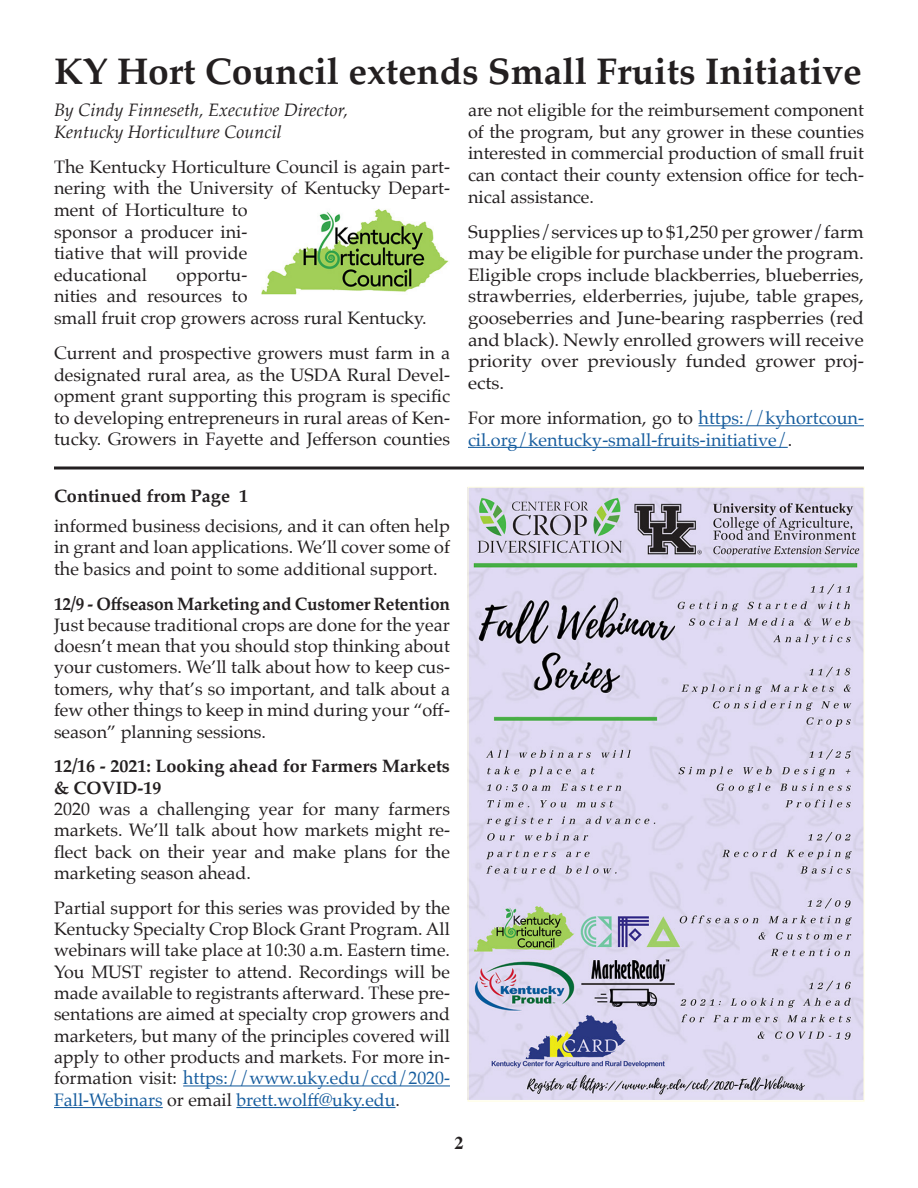
<style>
.page{position:relative;width:918px;height:1188px;background:#fff}
.page>*{position:absolute;margin:0;border:0;box-sizing:border-box;transform-origin:0 0}
.t1{font:700 37.2px "Palatino";color:#231f20}
.t2{font:18px/21.3px "Palatino";color:#231f20;text-align:justify}
.t3{font:18px/21.6px "Palatino";color:#231f20;text-align:justify;scale:1.05 1}
.t4{font:18px/21.6px "Palatino";color:#175d9e}
.t5{font:700 18px/21.3px "Palatino";color:#231f20}
.t6{font:italic 18px "Palatino";color:#231f20}
.t7{font:700 18px "Palatino";color:#231f20;scale:.96 1}
.t8{font:700 18px "Times";color:#231f20}
.s1{color:#175d9e}
.s2{color:#231f20}
</style>
<div class="page">
<hr style="left:183px;top:1085px;width:267px;height:1px;background:#175d9e">
<hr style="left:54px;top:1107px;width:109px;height:1px;background:#175d9e">
<hr style="left:236px;top:1107px;width:160px;height:1px;background:#175d9e">
<svg style="left:54px;top:466px;width:810px;height:4px;background:#595657"></svg>
<img style="left:470px;top:489px;width:392px;height:610px">
<hr style="left:699px;top:425px;width:165px;height:1px;background:#175d9e">
<hr style="left:468px;top:447px;width:320px;height:1px;background:#175d9e">
<img style="left:261px;top:209px;width:188px;height:86px">
<p class="t1" style="left:54px;top:40px;width:809px">KY Hort Council extends Small Fruits Initiative</p>
<p class="t6" style="left:54px;top:95px;width:296px">By Cindy Finneseth, Executive Director,</p>
<p class="t6" style="left:54px;top:116px;width:229px">Kentucky Horticulture Council</p>
<p class="t2" style="left:54px;top:156px;width:397px;text-align:left">The Kentucky Horticulture Council is again part&shy;nering with the University of Kentucky Depart&shy;ment of Horticulture to<br>sponsor a producer ini-<br>tiative that will provide<br>educational</p>
<p class="t2" style="left:54px;top:264px;width:374px;text-align:left;text-indent:122px">opportu-<br>nities and resources to<br>small fruit crop growers across rural Kentucky.</p>
<p class="t2" style="left:54px;top:342px;width:398px">Current and prospective growers must farm in a designated rural area, as the USDA Rural Devel&shy;opment grant supporting this program is specific to developing entrepreneurs in rural areas of Ken&shy;tucky. Growers in Fayette and Jefferson counties</p>
<p class="t5" style="left:54px;top:484px;width:196px">Continued from Page 1</p>
<p class="t2" style="left:54px;top:515px;width:398px">informed business decisions, and it can often help in grant and loan applications. We’ll cover some of the basics and point to some additional support.</p>
<p class="t7" style="left:54px;top:588px;width:414px">12/9 - Offseason Marketing and Customer Retention</p>
<p class="t2" style="left:54px;top:614px;width:398px">Just because traditional crops are done for the year doesn’t mean that you should stop thinking about your customers. We’ll talk about how to keep cus&shy;tomers, why that’s so important, and talk about a few other things to keep in mind during your “off&shy;season” planning sessions.</p>
<p class="t5" style="left:54px;top:755px;width:397px">12/16 - 2021: Looking ahead for Farmers Markets &amp; COVID-19</p>
<p class="t2" style="left:54px;top:798px;width:398px">2020 was a challenging year for many farmers markets. We’ll talk about how markets might re&shy;flect back on their year and make plans for the marketing season ahead.</p>
<p class="t2" style="left:54px;top:897px;width:398px">Partial support for this series was provided by the Kentucky Specialty Crop Block Grant Program. All webinars will take place at 10:30 a.m. Eastern time.<br>You MUST register to attend. Recordings will be made available to registrants afterward. These pre&shy;sentations are aimed at specialty crop growers and marketers, but many of the principles covered will apply to other products and markets. For more in&shy;formation visit: <span class="s1">https://www.uky.edu/ccd/2020- Fall-Webinars</span> or email <span class="s1">brett.wolff@uky.edu</span>.</p>
<p class="t2" style="left:468px;top:99px;width:398px">are not eligible for the reimbursement component of the program, but any grower in these counties interested in commercial production of small fruit can contact their county extension office for tech&shy;nical assistance.</p>
<p class="t3" style="left:468px;top:221px;width:379px">Supplies/services up to $1,250 per grower/farm may be eligible for purchase under the program.<br>Eligible crops include blackberries, blueberries, strawberries, elderberries, jujube, table grapes, gooseberries and June-bearing raspberries (red and black). Newly enrolled growers will receive priority over previously funded grower proj&shy;ects.</p>
<p class="t4" style="left:468px;top:407px;width:397px"><span class="s2">For more information, go to</span> https://kyhortcoun&shy;cil.org/kentucky-small-fruits-initiative/<span class="s2">.</span></p>
<p class="t8" style="left:454px;top:1125px;width:10px">2</p>
</div>
